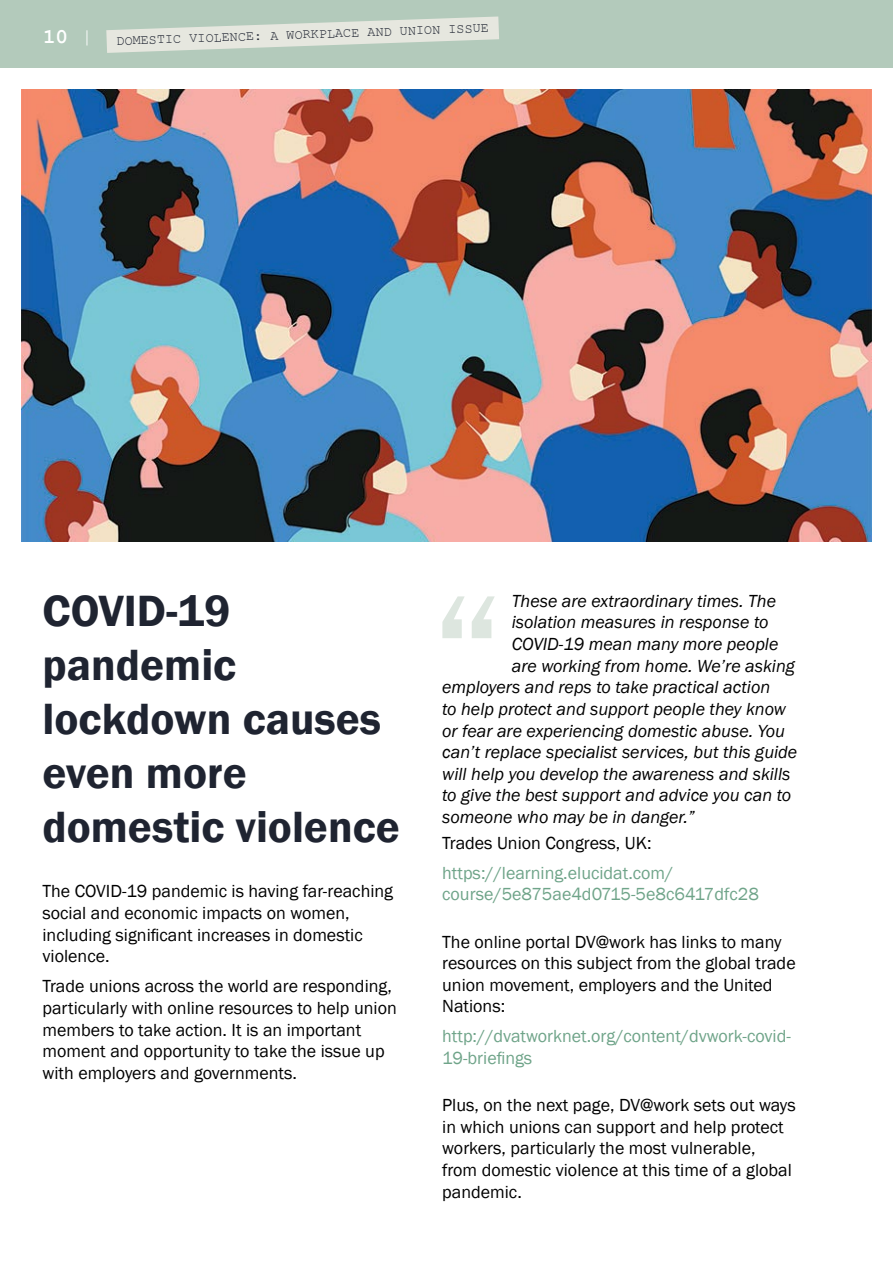
<style>
.page{position:relative;width:893px;height:1263px;background:#fff}
.page>*{position:absolute;margin:0;border:0;box-sizing:border-box;transform-origin:0 0}
.t1{font:600 45px/54px "Franklin Gothic";color:#1f2431}
.t2{font:700 21px "Courier New";color:#fff}
.t3{font:18px/21.6px "Franklin Gothic";color:#000}
.t4{font:italic 18px "Franklin Gothic";color:#000}
.t5{font:18px/21.6px "Franklin Gothic";color:#6fa489}
.t6{font:13.5px "Courier New";color:#1f2431}
.s1{font-weight:400}
</style>
<div class="page">
<div style="left:0;top:0;width:893px;height:68px;background:#b3cabb"></div>
<svg style="left:106px;top:17px;width:393px;height:36px"></svg>
<img style="left:22px;top:89px;width:850px;height:452px">
<svg style="left:442px;top:596px;width:53px;height:42px"></svg>
<p class="t2" style="left:43px;top:24px;width:52px">10 <span class="s1">|</span></p>
<p class="t6" style="left:116px;top:32px;width:374px;rotate:-2deg">DOMESTIC VIOLENCE: A WORKPLACE AND UNION ISSUE</p>
<h1 class="t1" style="left:43px;top:584px;width:359px">COVID-19 pandemic lockdown causes even more domestic violence</h1>
<p class="t3" style="left:43px;top:881px;width:352px">The COVID-19 pandemic is having far-reaching social and economic impacts on women, including significant increases in domestic violence.</p>
<p class="t3" style="left:43px;top:976px;width:356px">Trade unions across the world are responding, particularly with online resources to help union members to take action. It is an important moment and opportunity to take the issue up with employers and governments.</p>
<p class="t4" style="left:512px;top:590px;width:266px">These are extraordinary times. The</p>
<p class="t4" style="left:512px;top:611px;width:258px">isolation measures in response to</p>
<p class="t4" style="left:512px;top:633px;width:268px">COVID-19 mean many more people</p>
<p class="t4" style="left:512px;top:654px;width:285px">are working from home. We’re asking</p>
<p class="t4" style="left:442px;top:676px;width:330px">employers and reps to take practical action</p>
<p class="t4" style="left:442px;top:698px;width:345px">to help protect and support people they know</p>
<p class="t4" style="left:442px;top:719px;width:344px">or fear are experiencing domestic abuse. You</p>
<p class="t4" style="left:442px;top:741px;width:356px">can’t replace specialist services, but this guide</p>
<p class="t4" style="left:442px;top:762px;width:350px">will help you develop the awareness and skills</p>
<p class="t4" style="left:442px;top:784px;width:350px">to give the best support and advice you can to</p>
<p class="t4" style="left:442px;top:806px;width:254px">someone who may be in danger.”</p>
<p class="t3" style="left:442px;top:832px;width:211px">Trades Union Congress, UK:</p>
<p class="t5" style="left:442px;top:862px;width:318px">https://learning.elucidat.com/ course/5e875ae4d0715-5e8c6417dfc28</p>
<p class="t3" style="left:442px;top:931px;width:355px">The online portal DV@work has links to many resources on this subject from the global trade union movement, employers and the United Nations:</p>
<p class="t5" style="left:442px;top:1026px;width:350px">http://dvatworknet.org/content/dvwork-covid-<br>19-briefings</p>
<p class="t3" style="left:442px;top:1095px;width:355px">Plus, on the next page, DV@work sets out ways in which unions can support and help protect workers, particularly the most vulnerable,<br>from domestic violence at this time of a global pandemic.</p>
</div>
